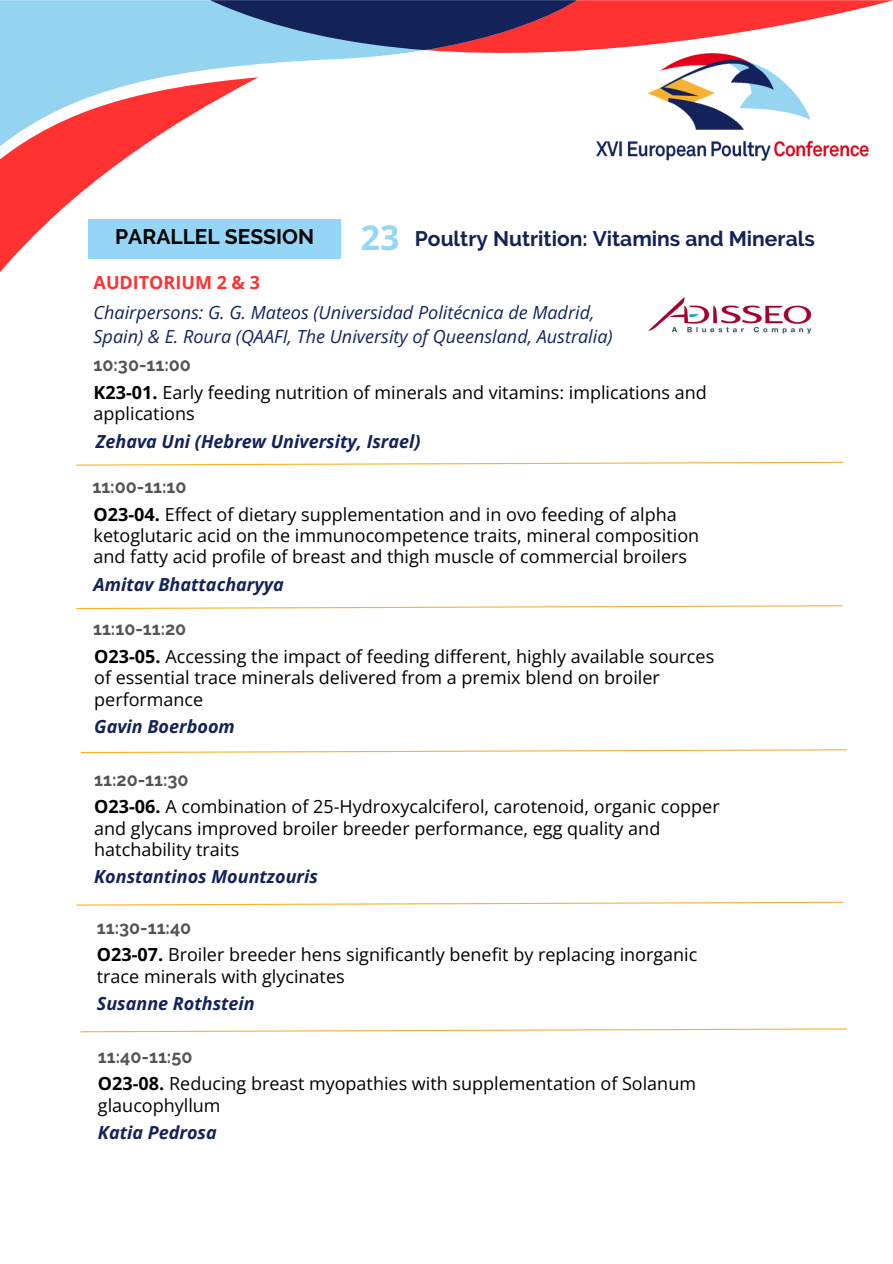
<style>
.page{position:relative;width:893px;height:1264px;background:#fff}
.page>*{position:absolute;margin:0;border:0;box-sizing:border-box;transform-origin:0 0}
.t1{font:700 33.9px "Open Sans";color:#95d6f6}
.t2{font:700 21px "Raleway";color:#13235a}
.t3{font:700 21px "Raleway";color:#000}
.t4{font:18px/21.3px "Open Sans";color:#000}
.t5{font:italic 700 18px "Open Sans";color:#13235a}
.t6{font:italic 18px/24.8px "Open Sans";color:#13235a}
.t7{font:700 18px "Raleway";color:#545454}
.t8{font:700 18px "Open Sans";color:#ff3131}
.s1{font-weight:700}
</style>
<div class="page">
<svg style="left:576px;top:0;width:316px;height:51px;fill:#ff3131"></svg>
<svg style="left:0;top:0;width:576px;height:77px;fill:#95d4f0"></svg>
<svg style="left:210px;top:0;width:366px;height:50px;background:#554c74"></svg>
<svg style="left:0;top:77px;width:258px;height:195px"></svg>
<img style="left:593px;top:46px;width:280px;height:115px">
<div style="left:88px;top:219px;width:253px;height:40px;background:#95d6f6"></div>
<svg style="left:76px;top:461px;width:767px;height:5px"></svg>
<svg style="left:76px;top:605px;width:767px;height:4px"></svg>
<svg style="left:76px;top:901px;width:767px;height:5px"></svg>
<svg style="left:80px;top:1028px;width:768px;height:4px"></svg>
<svg style="left:80px;top:749px;width:768px;height:4px"></svg>
<img style="left:648px;top:297px;width:164px;height:37px">
<p class="t3" style="left:115px;top:224px;width:200px">PARALLEL SESSION</p>
<h1 class="t8" style="left:94px;top:270px;width:168px">AUDITORIUM 2 &amp; 3</h1>
<p class="t1" style="left:361px;top:214px;width:40px">23</p>
<h4 class="t2" style="left:415px;top:226px;width:401px">Poultry Nutrition: Vitamins and Minerals</h4>
<h3 class="t6" style="left:94px;top:299px;width:520px">Chairpersons: G. G. Mateos (Universidad Politécnica de Madrid,<br>Spain) &amp; E. Roura (QAAFI, The University of Queensland, Australia)</h3>
<p class="t7" style="left:94px;top:354px;width:99px">10:30-11:00</p>
<h3 class="t4" style="left:94px;top:381px;width:614px"><span class="s1">K23-01.</span> Early feeding nutrition of minerals and vitamins: implications and applications</h3>
<h2 class="t5" style="left:96px;top:428px;width:326px">Zehava Uni (Hebrew University, Israel)</h2>
<p class="t7" style="left:92px;top:476px;width:96px">11:00-11:10</p>
<h3 class="t4" style="left:94px;top:503px;width:607px"><span class="s1">O23-04.</span> Effect of dietary supplementation and in ovo feeding of alpha ketoglutaric acid on the immunocompetence traits, mineral composition and fatty acid profile of breast and thigh muscle of commercial broilers</h3>
<p class="t5" style="left:94px;top:571px;width:192px">Amitav Bhattacharyya</p>
<h3 class="t7" style="left:93px;top:618px;width:95px">11:10-11:20</h3>
<h4 class="t4" style="left:94px;top:645px;width:621px"><span class="s1">O23-05.</span> Accessing the impact of feeding different, highly available sources of essential trace minerals delivered from a premix blend on broiler performance</h4>
<p class="t5" style="left:94px;top:714px;width:142px">Gavin Boerboom</p>
<h3 class="t7" style="left:94px;top:768px;width:96px">11:20-11:30</h3>
<h4 class="t4" style="left:94px;top:795px;width:627px"><span class="s1">O23-06.</span> A combination of 25-Hydroxycalciferol, carotenoid, organic copper and glycans improved broiler breeder performance, egg quality and hatchability traits</h4>
<p class="t5" style="left:94px;top:864px;width:225px">Konstantinos Mountzouris</p>
<h3 class="t7" style="left:97px;top:916px;width:96px">11:30-11:40</h3>
<h4 class="t4" style="left:97px;top:943px;width:602px"><span class="s1">O23-07.</span> Broiler breeder hens significantly benefit by replacing inorganic trace minerals with glycinates</h4>
<p class="t5" style="left:97px;top:990px;width:159px">Susanne Rothstein</p>
<h3 class="t7" style="left:98px;top:1045px;width:96px">11:40-11:50</h3>
<h4 class="t4" style="left:98px;top:1072px;width:599px"><span class="s1">O23-08.</span> Reducing breast myopathies with supplementation of Solanum glaucophyllum</h4>
<p class="t5" style="left:98px;top:1119px;width:120px">Katia Pedrosa</p>
</div>
